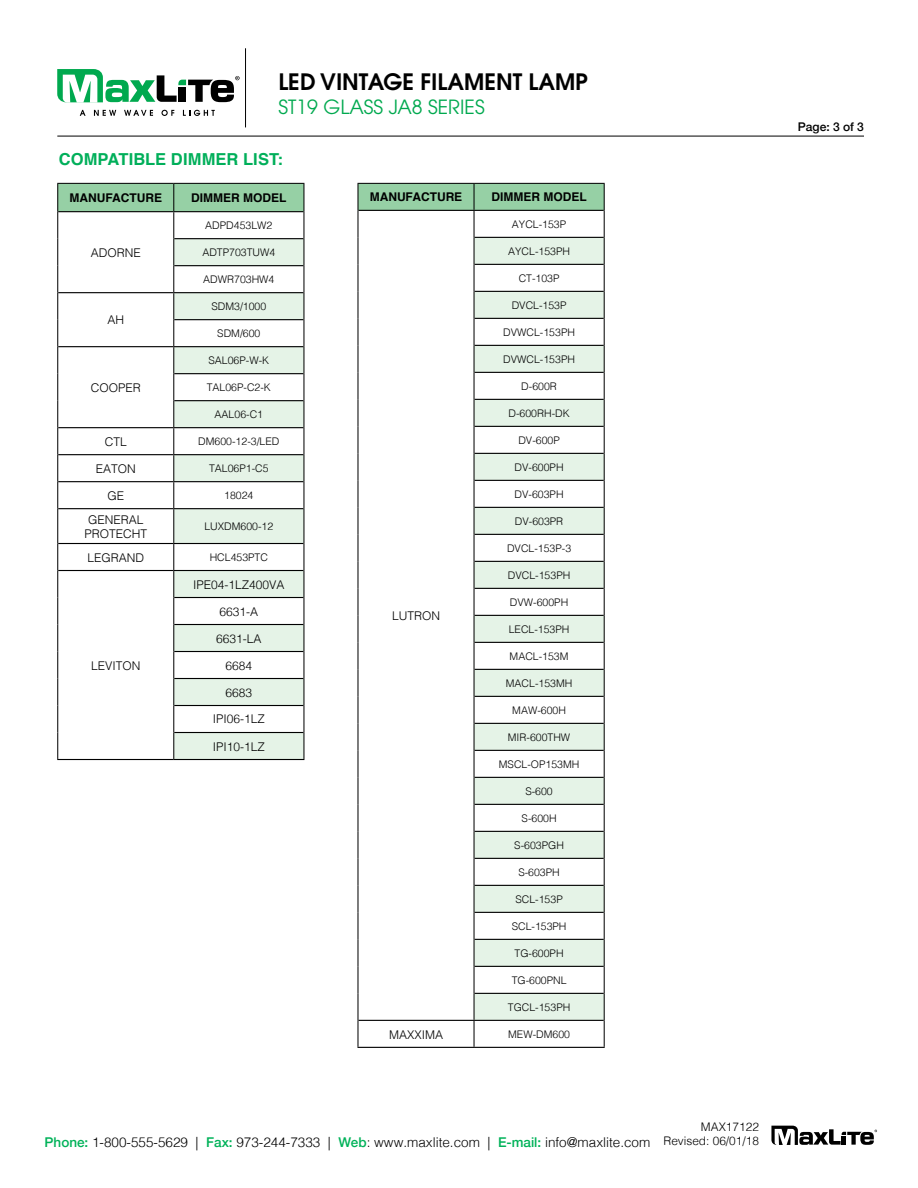
<style>
.page{position:relative;width:918px;height:1188px;background:#fff}
.page>*{position:absolute;margin:0;border:0;box-sizing:border-box;transform-origin:0 0}
.t1{font:600 22.5px "Avant Garde";color:#000}
.t2{font:19.5px "Avant Garde";color:#00a94f}
.t3{font:700 16.5px "Helvetica";letter-spacing:.01em;color:#00af5a}
.t4{font:300 13.5px "Helvetica";color:#000}
.t5{font:300 12px/14.4px "Helvetica";color:#000;text-align:center}
.t6{font:700 12px "Helvetica";color:#000}
.t7{font:500 12px "Helvetica Neue";color:#000}
.t8{font:300 11.85px/14.2px "Helvetica";color:#000;text-align:right}
.t9{font:300 10.5px "Helvetica";color:#000}
.s1{font-family:"Helvetica Neue";font-weight:500;color:#00b259}
</style>
<div class="page">
<hr style="left:57px;top:136px;width:807px;height:1px;background:#000">
<svg style="left:771px;top:1126px;width:106px;height:19px"></svg>
<hr style="left:245px;top:48px;width:1px;height:79px;background:#000">
<svg style="left:80px;top:110px;width:6px;height:6px"></svg>
<svg style="left:94px;top:110px;width:22px;height:6px"></svg>
<svg style="left:124px;top:110px;width:29px;height:6px"></svg>
<svg style="left:161px;top:110px;width:13px;height:6px"></svg>
<svg style="left:183px;top:110px;width:32px;height:6px"></svg>
<svg style="left:57px;top:69px;width:183px;height:34px"></svg>
<svg style="left:174px;top:509px;width:129px;height:250px;fill:#e5f3e7"></svg>
<hr style="left:58px;top:543px;width:116px;height:1px;background:#000">
<hr style="left:174px;top:570px;width:129px;height:1px;background:#000">
<hr style="left:57px;top:509px;width:1px;height:35px;background:#000">
<hr style="left:173px;top:509px;width:1px;height:34px;background:#000">
<svg style="left:173px;top:544px;width:1px;height:215px"></svg>
<hr style="left:58px;top:570px;width:116px;height:1px;background:#000">
<hr style="left:57px;top:759px;width:117px;height:1px;background:#000">
<svg style="left:57px;top:544px;width:1px;height:215px"></svg>
<hr style="left:303px;top:509px;width:1px;height:35px;background:#000">
<svg style="left:303px;top:544px;width:1px;height:215px"></svg>
<hr style="left:174px;top:543px;width:129px;height:1px;background:#000">
<hr style="left:174px;top:597px;width:129px;height:1px;background:#000">
<hr style="left:174px;top:624px;width:129px;height:1px;background:#000">
<hr style="left:174px;top:651px;width:129px;height:1px;background:#000">
<hr style="left:174px;top:678px;width:129px;height:1px;background:#000">
<hr style="left:174px;top:705px;width:129px;height:1px;background:#000">
<hr style="left:174px;top:732px;width:129px;height:1px;background:#000">
<hr style="left:174px;top:759px;width:130px;height:1px;background:#000">
<svg style="left:57px;top:183px;width:247px;height:326px"></svg>
<hr style="left:174px;top:183px;width:130px;height:1px;background:#000">
<hr style="left:357px;top:1047px;width:117px;height:1px;background:#000">
<svg style="left:357px;top:183px;width:248px;height:864px"></svg>
<hr style="left:475px;top:237px;width:129px;height:1px;background:#000">
<hr style="left:475px;top:264px;width:129px;height:1px;background:#000">
<hr style="left:475px;top:291px;width:129px;height:1px;background:#000">
<hr style="left:475px;top:318px;width:129px;height:1px;background:#000">
<hr style="left:475px;top:345px;width:129px;height:1px;background:#000">
<hr style="left:475px;top:372px;width:129px;height:1px;background:#000">
<hr style="left:475px;top:399px;width:129px;height:1px;background:#000">
<hr style="left:475px;top:426px;width:129px;height:1px;background:#000">
<hr style="left:475px;top:453px;width:129px;height:1px;background:#000">
<hr style="left:475px;top:480px;width:129px;height:1px;background:#000">
<hr style="left:475px;top:507px;width:129px;height:1px;background:#000">
<hr style="left:475px;top:534px;width:129px;height:1px;background:#000">
<hr style="left:475px;top:561px;width:129px;height:1px;background:#000">
<hr style="left:475px;top:588px;width:129px;height:1px;background:#000">
<hr style="left:475px;top:615px;width:129px;height:1px;background:#000">
<hr style="left:475px;top:642px;width:129px;height:1px;background:#000">
<hr style="left:475px;top:669px;width:129px;height:1px;background:#000">
<hr style="left:475px;top:696px;width:129px;height:1px;background:#000">
<hr style="left:475px;top:723px;width:129px;height:1px;background:#000">
<hr style="left:475px;top:750px;width:129px;height:1px;background:#000">
<hr style="left:475px;top:777px;width:129px;height:1px;background:#000">
<hr style="left:475px;top:804px;width:129px;height:1px;background:#000">
<hr style="left:475px;top:831px;width:129px;height:1px;background:#000">
<hr style="left:475px;top:858px;width:129px;height:1px;background:#000">
<hr style="left:475px;top:885px;width:129px;height:1px;background:#000">
<hr style="left:475px;top:912px;width:129px;height:1px;background:#000">
<hr style="left:475px;top:939px;width:129px;height:1px;background:#000">
<hr style="left:475px;top:966px;width:129px;height:1px;background:#000">
<hr style="left:475px;top:993px;width:129px;height:1px;background:#000">
<hr style="left:474px;top:1020px;width:130px;height:1px;background:#000">
<hr style="left:474px;top:1047px;width:131px;height:1px;background:#000">
<h1 class="t1" style="left:278px;top:67px;width:311px">LED VINTAGE FILAMENT LAMP</h1>
<h2 class="t2" style="left:278px;top:95px;width:208px">ST19 GLASS JA8 SERIES</h2>
<h3 class="t3" style="left:59px;top:146px;width:226px">COMPATIBLE DIMMER LIST:</h3>
<p class="t6" style="left:69px;top:188px;width:94px">MANUFACTURE</p>
<p class="t6" style="left:191px;top:188px;width:97px">DIMMER MODEL</p>
<p class="t5" style="left:91px;top:245px;width:52px">ADORNE</p>
<p class="t5" style="left:107px;top:312px;width:18px">AH</p>
<p class="t5" style="left:91px;top:380px;width:52px">COOPER</p>
<p class="t9" style="left:205px;top:217px;width:69px">ADPD453LW2</p>
<p class="t9" style="left:202px;top:244px;width:74px">ADTP703TUW4</p>
<p class="t9" style="left:203px;top:271px;width:73px">ADWR703HW4</p>
<p class="t9" style="left:211px;top:298px;width:56px">SDM3/1000</p>
<p class="t9" style="left:217px;top:325px;width:45px">SDM/600</p>
<p class="t9" style="left:209px;top:352px;width:62px">SAL06P-W-K</p>
<p class="t9" style="left:207px;top:379px;width:66px">TAL06P-C2-K</p>
<p class="t9" style="left:215px;top:406px;width:50px">AAL06-C1</p>
<p class="t5" style="left:105px;top:434px;width:24px">CTL</p>
<p class="t9" style="left:198px;top:433px;width:83px">DM600-12-3/LED</p>
<p class="t5" style="left:96px;top:461px;width:42px">EATON</p>
<p class="t9" style="left:209px;top:460px;width:61px">TAL06P1-C5</p>
<p class="t5" style="left:107px;top:488px;width:18px">GE</p>
<p class="t9" style="left:224px;top:487px;width:31px">18024</p>
<p class="t5" style="left:84px;top:511px;width:64px">GENERAL<br>PROTECHT</p>
<p class="t9" style="left:204px;top:518px;width:70px">LUXDM600-12</p>
<p class="t5" style="left:87px;top:549px;width:58px">LEGRAND</p>
<p class="t9" style="left:210px;top:549px;width:60px">HCL453PTC</p>
<p class="t5" style="left:91px;top:657px;width:51px">LEVITON</p>
<p class="t5" style="left:193px;top:576px;width:93px">IPE04-1LZ400VA</p>
<p class="t5" style="left:220px;top:603px;width:40px">6631-A</p>
<p class="t5" style="left:216px;top:630px;width:47px">6631-LA</p>
<p class="t5" style="left:226px;top:657px;width:28px">6684</p>
<p class="t5" style="left:226px;top:684px;width:28px">6683</p>
<p class="t5" style="left:213px;top:711px;width:54px">IPI06-1LZ</p>
<p class="t5" style="left:213px;top:738px;width:54px">IPI10-1LZ</p>
<p class="t6" style="left:370px;top:188px;width:94px">MANUFACTURE</p>
<p class="t6" style="left:492px;top:188px;width:97px">DIMMER MODEL</p>
<p class="t5" style="left:392px;top:607px;width:50px">LUTRON</p>
<p class="t9" style="left:512px;top:215px;width:56px">AYCL-153P</p>
<p class="t9" style="left:508px;top:242px;width:63px">AYCL-153PH</p>
<p class="t9" style="left:519px;top:269px;width:42px">CT-103P</p>
<p class="t9" style="left:512px;top:296px;width:56px">DVCL-153P</p>
<p class="t9" style="left:503px;top:323px;width:73px">DVWCL-153PH</p>
<p class="t9" style="left:503px;top:350px;width:73px">DVWCL-153PH</p>
<p class="t9" style="left:521px;top:377px;width:37px">D-600R</p>
<p class="t9" style="left:508px;top:404px;width:63px">D-600RH-DK</p>
<p class="t9" style="left:518px;top:431px;width:43px">DV-600P</p>
<p class="t9" style="left:515px;top:458px;width:51px">DV-600PH</p>
<p class="t9" style="left:515px;top:485px;width:51px">DV-603PH</p>
<p class="t9" style="left:515px;top:512px;width:50px">DV-603PR</p>
<p class="t9" style="left:507px;top:539px;width:66px">DVCL-153P-3</p>
<p class="t9" style="left:508px;top:566px;width:64px">DVCL-153PH</p>
<p class="t9" style="left:510px;top:593px;width:60px">DVW-600PH</p>
<p class="t9" style="left:509px;top:620px;width:62px">LECL-153PH</p>
<p class="t9" style="left:510px;top:647px;width:60px">MACL-153M</p>
<p class="t9" style="left:506px;top:674px;width:68px">MACL-153MH</p>
<p class="t9" style="left:512px;top:701px;width:55px">MAW-600H</p>
<p class="t9" style="left:508px;top:728px;width:64px">MIR-600THW</p>
<p class="t9" style="left:499px;top:755px;width:82px">MSCL-OP153MH</p>
<p class="t9" style="left:525px;top:782px;width:29px">S-600</p>
<p class="t9" style="left:522px;top:809px;width:37px">S-600H</p>
<p class="t9" style="left:514px;top:836px;width:51px">S-603PGH</p>
<p class="t9" style="left:518px;top:863px;width:43px">S-603PH</p>
<p class="t9" style="left:515px;top:890px;width:49px">SCL-153P</p>
<p class="t9" style="left:512px;top:917px;width:56px">SCL-153PH</p>
<p class="t9" style="left:515px;top:944px;width:51px">TG-600PH</p>
<p class="t9" style="left:512px;top:971px;width:56px">TG-600PNL</p>
<p class="t9" style="left:508px;top:998px;width:64px">TGCL-153PH</p>
<p class="t5" style="left:389px;top:1026px;width:55px">MAXXIMA</p>
<p class="t9" style="left:508px;top:1025px;width:63px">MEW-DM600</p>
<p class="t4" style="left:45px;top:1130px;width:607px"><span class="s1">Phone:</span> 1-800-555-5629 | <span class="s1">Fax:</span> 973-244-7333 | <span class="s1">Web</span>: www.maxlite.com | <span class="s1">E-mail:</span> info@maxlite.com</p>
<p class="t8" style="left:663px;top:1118px;width:97px">MAX17122<br>Revised: 06/01/18</p>
<p class="t7" style="left:798px;top:117px;width:68px">Page: 3 of 3</p>
</div>
